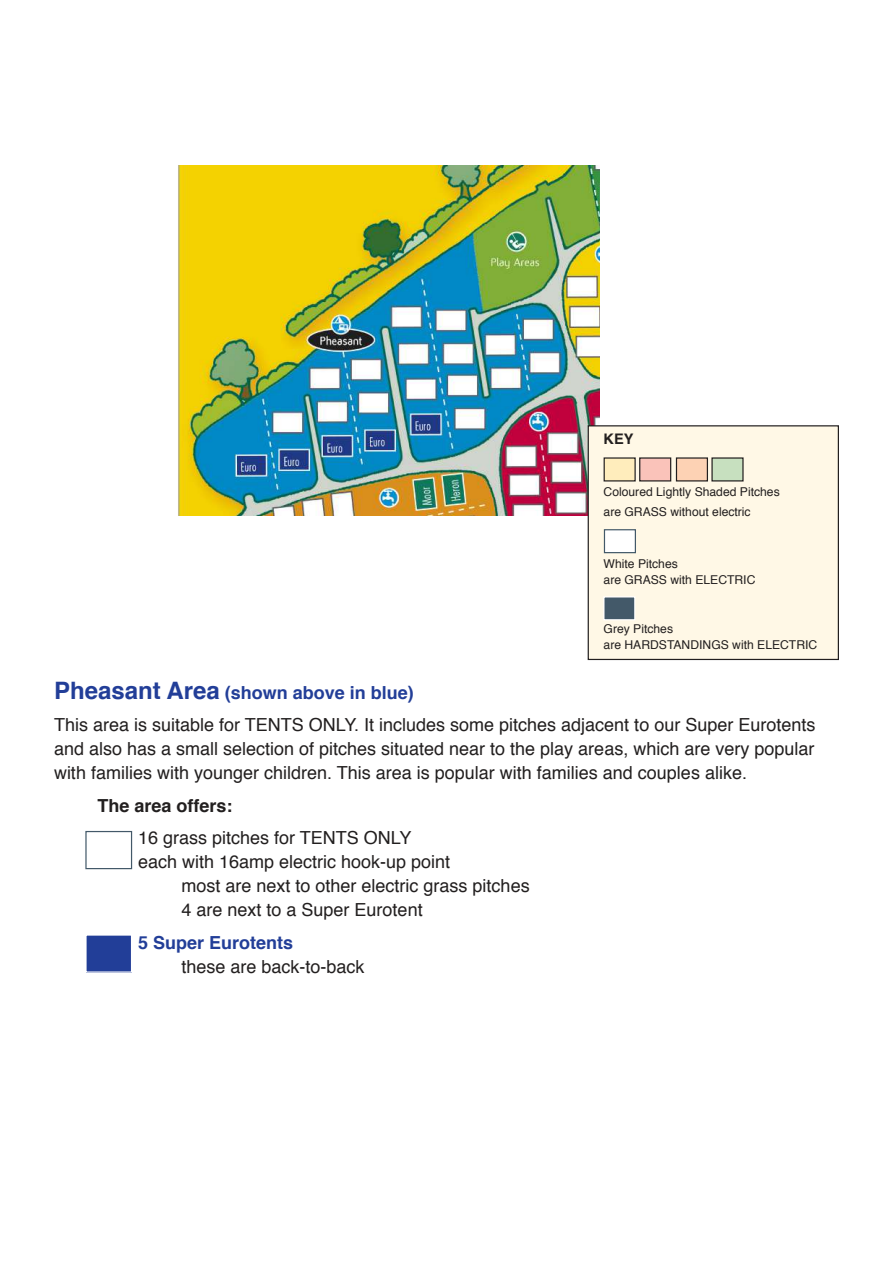
<style>
.page{position:relative;width:893px;height:1263px;background:#fff}
.page>*{position:absolute;margin:0;border:0;box-sizing:border-box;transform-origin:0 0}
.t1{font:18px/32.5px "Helvetica";color:#221f1f}
.t2{font:700 18px "Helvetica";color:#223e98}
.t3{font:700 18px "Helvetica";color:#221f1f}
.t4{font:700 14.55px "Helvetica";color:#221f1f}
.t5{font:12.15px/15.8px "Helvetica";color:#221f1f}
.s1{font-weight:700;font-size:24px;color:#223e98}
.s2{font-weight:700;color:#223e98}
</style>
<div class="page">
<img style="left:178px;top:166px;width:422px;height:350px">
<div style="left:588px;top:426px;width:250px;height:233px;background:#fff8e6"></div>
<div style="left:588px;top:425px;width:251px;height:235px;border:1px solid #221f1f"></div>
<div style="left:604px;top:458px;width:31px;height:23px;background:#ffedbc"></div>
<div style="left:640px;top:458px;width:31px;height:23px;background:#fac3ba"></div>
<div style="left:639px;top:457px;width:32px;height:24px;border:1px solid #221f1f"></div>
<div style="left:676px;top:458px;width:31px;height:23px;background:#fdd2b4"></div>
<div style="left:676px;top:457px;width:32px;height:24px;border:1px solid #221f1f"></div>
<div style="left:712px;top:458px;width:31px;height:23px;background:#c7e0bf"></div>
<div style="left:711px;top:457px;width:33px;height:24px;border:1px solid #221f1f"></div>
<div style="left:604px;top:530px;width:31px;height:23px;background:#fff"></div>
<div style="left:604px;top:529px;width:32px;height:24px;border:1px solid #435969"></div>
<div style="left:604px;top:597px;width:31px;height:23px;background:#435969"></div>
<div style="left:603px;top:596px;width:32px;height:24px;border:1px solid #fff"></div>
<div style="left:85px;top:831px;width:47px;height:38px;border:1px solid #435969"></div>
<div style="left:86px;top:935px;width:46px;height:37px;background:#223e98"></div>
<div style="left:85px;top:934px;width:47px;height:39px;border:1px solid #fff"></div>
<p class="t4" style="left:604px;top:433px;width:31px">KEY</p>
<p class="t5" style="left:604px;top:483px;width:178px;line-height:19.5px">Coloured Lightly Shaded Pitches are GRASS without electric</p>
<p class="t5" style="left:604px;top:557px;width:153px">White Pitches<br>are GRASS with ELECTRIC</p>
<p class="t5" style="left:604px;top:622px;width:215px">Grey Pitches<br>are HARDSTANDINGS with ELECTRIC</p>
<p class="t1" style="left:54px;top:678px;width:763px"><span class="s1">Pheasant Area</span> <span class="s2">(shown above in blue)<br></span>This area is suitable for TENTS ONLY. It includes some pitches adjacent to our Super Eurotents</p>
<p class="t1" style="left:54px;top:739px;width:762px;line-height:24px">and also has a small selection of pitches situated near to the play areas, which are very popular with families with younger children. This area is popular with families and couples alike.</p>
<p class="t3" style="left:98px;top:798px;width:137px">The area offers:</p>
<p class="t1" style="left:138px;top:823px;width:275px">16 grass pitches for TENTS ONLY</p>
<p class="t1" style="left:138px;top:847px;width:314px">each with 16amp electric hook-up point</p>
<p class="t1" style="left:181px;top:871px;width:350px">most are next to other electric grass pitches</p>
<p class="t1" style="left:181px;top:895px;width:243px">4 are next to a Super Eurotent</p>
<p class="t2" style="left:138px;top:935px;width:157px">5 Super Eurotents</p>
<p class="t1" style="left:182px;top:952px;width:185px">these are back-to-back</p>
</div>
